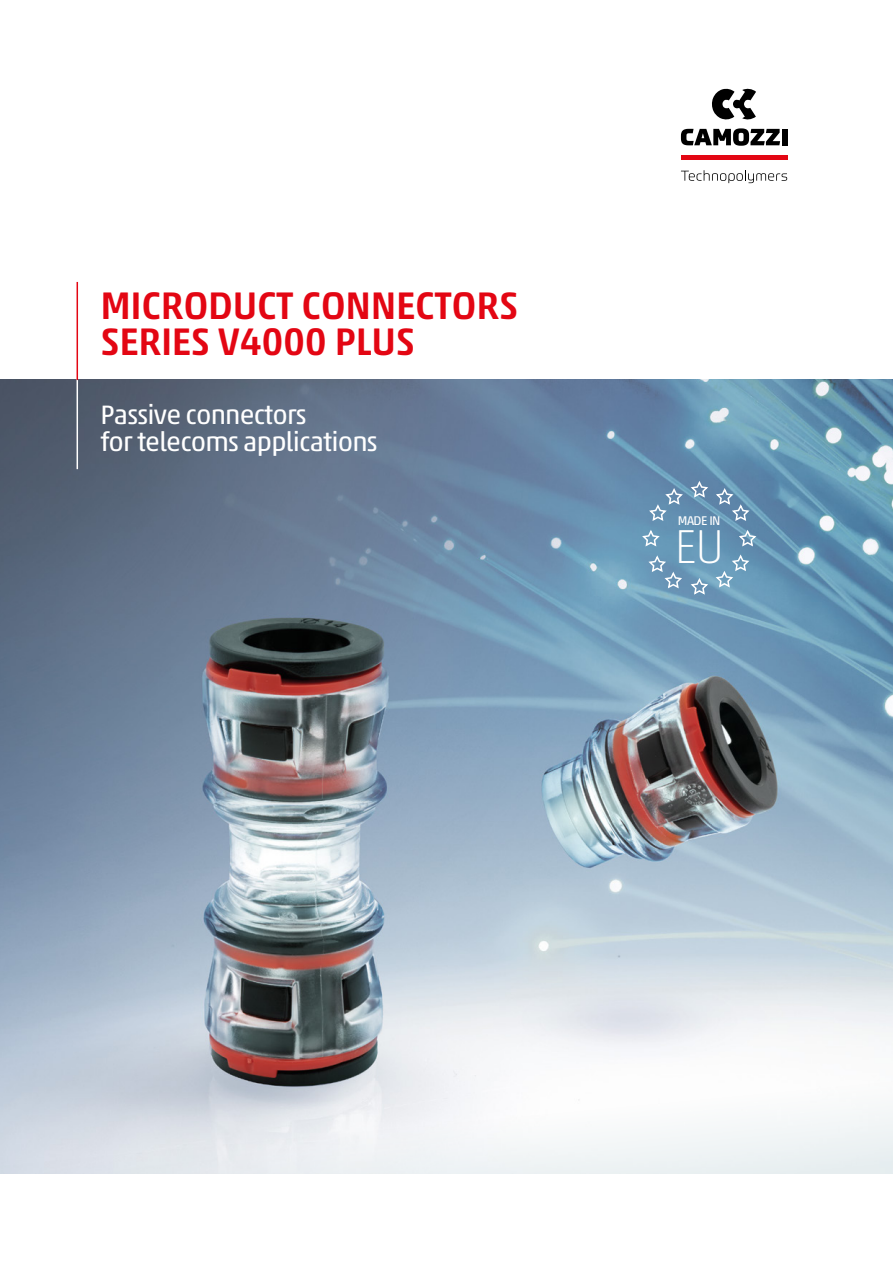
<style>
.page{position:relative;width:893px;height:1263px;background:#fff}
.page>*{position:absolute;margin:0;border:0;box-sizing:border-box;transform-origin:0 0}
.t1{font:100 48.3px "Akko W1 G";color:#fff}
.t2{font:500 39px/36px "Akko W1 G";letter-spacing:-.01em;color:#e30613}
.t3{font:27px/27px "Akko W1 G";letter-spacing:-.03em;color:#fff}
.t4{font:12.75px "Akko W1 G";letter-spacing:-.04em;color:#fff}
</style>
<div class="page">
<img style="left:0;top:379px;width:893px;height:663px">
<svg style="left:0;top:1042px;width:893px;height:132px"></svg>
<hr style="left:681px;top:155px;width:106px;height:4px;background:#e30613">
<svg style="left:712px;top:88px;width:44px;height:32px"></svg>
<svg style="left:681px;top:128px;width:99px;height:18px"></svg>
<div style="left:782px;top:129px;width:5px;height:16px;background:#000"></div>
<svg style="left:681px;top:170px;width:106px;height:13px"></svg>
<hr style="left:77px;top:379px;width:1px;height:90px;background:#fff">
<hr style="left:77px;top:282px;width:1px;height:98px;background:#e30613">
<svg style="left:640px;top:529px;width:21px;height:19px"></svg>
<svg style="left:647px;top:480px;width:104px;height:42px;background:#6f96b5"></svg>
<svg style="left:647px;top:554px;width:104px;height:42px;background:#78a3c0"></svg>
<svg style="left:737px;top:529px;width:21px;height:19px"></svg>
<h2 class="t2" style="left:100px;top:285px;width:419px">MICRODUCT CONNECTORS<br>SERIES V4000 PLUS</h2>
<p class="t3" style="left:100px;top:399px;width:279px">Passive connectors<br>for telecoms applications</p>
<p class="t4" style="left:678px;top:511px;width:44px">MADE IN</p>
<h1 class="t1" style="left:674px;top:512px;width:51px">EU</h1>
</div>
